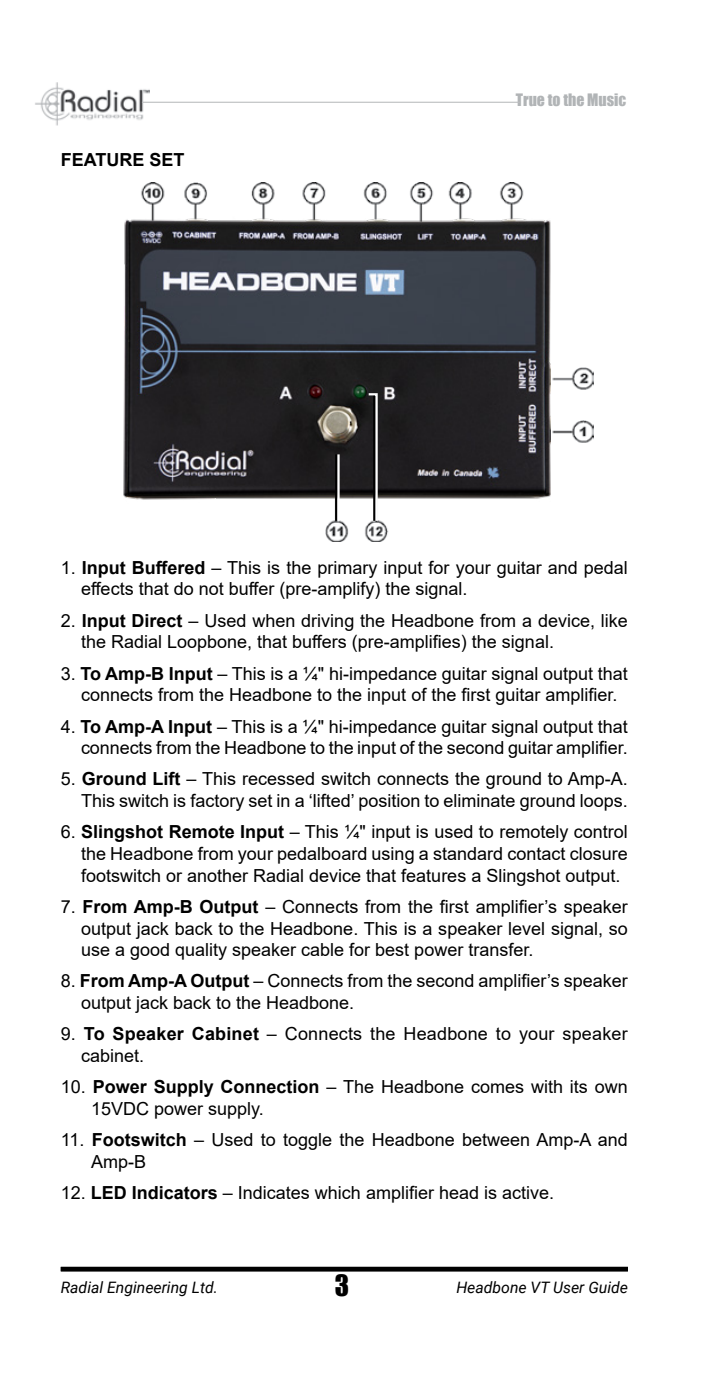
<style>
.page{position:relative;width:709px;height:1377px;background:#fff}
.page>*{position:absolute;margin:0;border:0;box-sizing:border-box;transform-origin:0 0}
.t1{font:27px "Impact";color:#000}
.t2{font:18px/21.6px "Arial";color:#000}
.t3{font:700 18px "Arial";color:#000}
.t4{font:italic 15.75px "Roboto";color:#000}
.t5{font:15.75px "Impact";color:#b1b4b6}
.s1{font-weight:700}
</style>
<div class="page">
<img style="left:35px;top:82px;width:115px;height:43px">
<hr style="left:142px;top:102px;width:378px;height:1px;background:#bcbec0">
<hr style="left:61px;top:1267px;width:567px;height:4px;background:#000">
<img style="left:141px;top:183px;width:452px;height:358px">
<img style="left:123px;top:219px;width:427px;height:320px">
<hr style="left:335px;top:454px;width:2px;height:67px;background:#000">
<hr style="left:337px;top:454px;width:3px;height:67px;background:#fff">
<svg style="left:366px;top:392px;width:13px;height:131px"></svg>
<p class="t3" style="left:61px;top:147px;width:125px">FEATURE SET</p>
<p class="t5" style="left:516px;top:88px;width:112px">True to the Music</p>
<p class="t2" style="left:81px;top:557px;width:548px;text-indent:-20px">1. <span class="s1">Input Buffered</span> – This is the primary input for your guitar and pedal effects that do not buffer (pre-amplify) the signal.</p>
<p class="t2" style="left:81px;top:609px;width:548px;text-indent:-20px">2. <span class="s1">Input Direct</span> – Used when driving the Headbone from a device, like the Radial Loopbone, that buffers (pre-amplifies) the signal.</p>
<p class="t2" style="left:61px;top:662px;width:569px;text-align:center">3. <span class="s1">To Amp-B Input</span> – This is a ¼" hi-impedance guitar signal output that connects from the Headbone to the input of the first guitar amplifier.</p>
<p class="t2" style="left:61px;top:715px;width:568px;text-align:right">4. <span class="s1">To Amp-A Input</span> – This is a ¼" hi-impedance guitar signal output that connects from the Headbone to the input of the second guitar amplifier.</p>
<p class="t2" style="left:61px;top:768px;width:569px;text-align:right">5. <span class="s1">Ground Lift</span> – This recessed switch connects the ground to Amp-A.<br>This switch is factory set in a ‘lifted’ position to eliminate ground loops.</p>
<p class="t2" style="left:81px;top:821px;width:548px;text-align:justify;text-indent:-20px">6. <span class="s1">Slingshot Remote Input</span> – This ¼" input is used to remotely control the Headbone from your pedalboard using a standard contact closure footswitch or another Radial device that features a Slingshot output.</p>
<p class="t2" style="left:81px;top:896px;width:548px;text-align:justify;text-indent:-20px">7. <span class="s1">From Amp-B Output</span> – Connects from the first amplifier’s speaker output jack back to the Headbone. This is a speaker level signal, so use a good quality speaker cable for best power transfer.</p>
<p class="t2" style="left:81px;top:970px;width:548px;text-indent:-20px">8. <span class="s1">From Amp-A Output</span> – Connects from the second amplifier’s speaker output jack back to the Headbone.</p>
<p class="t2" style="left:81px;top:1023px;width:548px;text-indent:-20px">9. <span class="s1">To Speaker Cabinet</span> – Connects the Headbone to your speaker cabinet.</p>
<p class="t2" style="left:91px;top:1076px;width:538px;text-indent:-30px">10. <span class="s1">Power Supply Connection</span> – The Headbone comes with its own<br>15VDC power supply.</p>
<p class="t2" style="left:91px;top:1129px;width:538px;text-indent:-30px">11. <span class="s1">Footswitch</span> – Used to toggle the Headbone between Amp-A and<br>Amp-B</p>
<p class="t2" style="left:61px;top:1182px;width:495px">12. <span class="s1">LED Indicators</span> – Indicates which amplifier head is active.</p>
<h1 class="t1" style="left:335px;top:1265px;width:16px">3</h1>
<p class="t4" style="left:61px;top:1276px;width:159px">Radial Engineering Ltd.</p>
<p class="t4" style="left:456px;top:1276px;width:173px">Headbone VT User Guide</p>
</div>
